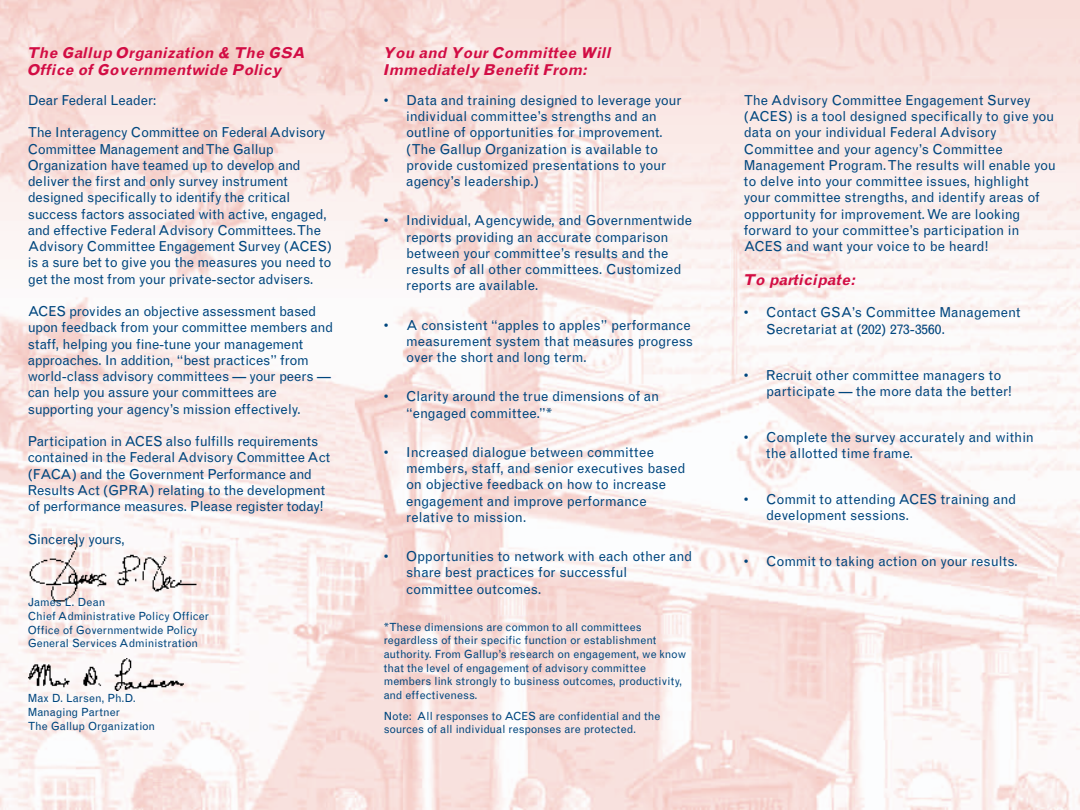
<style>
.page{position:relative;width:1080px;height:810px;background:#fff}
.page>*{position:absolute;margin:0;border:0;box-sizing:border-box;transform-origin:0 0}
.t1{font:italic 700 15px/17.5px "Grotesque";color:#d20d44}
.t2{font:13.75px/16.2px "Grotesque";letter-spacing:-.01em;color:#00467e}
.t3{font:11.25px/13.8px "Grotesque";color:#00467e}
</style>
<div class="page">
<img style="left:0;top:0;width:1080px;height:810px">
<img style="left:29px;top:658px;width:155px;height:33px">
<img style="left:26px;top:541px;width:173px;height:62px">
<p class="t1" style="left:28px;top:45px;width:280px">The Gallup Organization &amp; The GSA<br>Office of Governmentwide Policy</p>
<p class="t2" style="left:28px;top:93px;width:130px">Dear Federal Leader:</p>
<p class="t2" style="left:28px;top:126px;width:306px">The Interagency Committee on Federal Advisory Committee Management and The Gallup Organization have teamed up to develop and deliver the first and only survey instrument designed specifically to identify the critical success factors associated with active, engaged, and effective Federal Advisory Committees. The Advisory Committee Engagement Survey (ACES) is a sure bet to give you the measures you need to get the most from your private-sector advisers.</p>
<p class="t2" style="left:28px;top:304px;width:307px">ACES provides an objective assessment based upon feedback from your committee members and staff, helping you fine-tune your management approaches. In addition, “best practices” from world-class advisory committees — your peers — can help you assure your committees are supporting your agency’s mission effectively.</p>
<p class="t2" style="left:28px;top:434px;width:304px">Participation in ACES also fulfills requirements contained in the Federal Advisory Committee Act (FACA) and the Government Performance and Results Act (GPRA) relating to the development of performance measures. Please register today!</p>
<p class="t2" style="left:28px;top:532px;width:99px">Sincerely yours,</p>
<p class="t3" style="left:28px;top:596px;width:183px">James L. Dean<br>Chief Administrative Policy Officer<br>Office of Governmentwide Policy<br>General Services Administration</p>
<p class="t3" style="left:28px;top:693px;width:129px">Max D. Larsen, Ph.D.<br>Managing Partner<br>The Gallup Organization</p>
<p class="t1" style="left:384px;top:45px;width:229px">You and Your Committee Will<br>Immediately Benefit From:</p>
<p class="t2" style="left:406px;top:93px;width:277px;text-indent:-23px">• Data and training designed to leverage your individual committee’s strengths and an outline of opportunities for improvement. (The Gallup Organization is available to provide customized presentations to your agency’s leadership.)</p>
<p class="t2" style="left:406px;top:214px;width:288px;text-indent:-23px">• Individual, Agencywide, and Governmentwide reports providing an accurate comparison between your committee’s results and the results of all other committees. Customized reports are available.</p>
<p class="t2" style="left:406px;top:318px;width:289px;text-indent:-23px">• A consistent “apples to apples” performance measurement system that measures progress over the short and long term.</p>
<p class="t2" style="left:406px;top:390px;width:254px;text-indent:-23px">• Clarity around the true dimensions of an “engaged committee.”*</p>
<p class="t2" style="left:406px;top:445px;width:281px;text-indent:-23px">• Increased dialogue between committee members, staff, and senior executives based on objective feedback on how to increase engagement and improve performance relative to mission.</p>
<p class="t2" style="left:406px;top:549px;width:288px;text-indent:-23px">• Opportunities to network with each other and share best practices for successful committee outcomes.</p>
<p class="t3" style="left:384px;top:621px;width:304px">*These dimensions are common to all committees regardless of their specific function or establishment authority. From Gallup’s research on engagement, we know that the level of engagement of advisory committee members link strongly to business outcomes, productivity, and effectiveness.</p>
<p class="t3" style="left:384px;top:710px;width:278px">Note: All responses to ACES are confidential and the sources of all individual responses are protected.</p>
<p class="t2" style="left:744px;top:93px;width:314px">The Advisory Committee Engagement Survey (ACES) is a tool designed specifically to give you data on your individual Federal Advisory Committee and your agency’s Committee Management Program. The results will enable you to delve into your committee issues, highlight your committee strengths, and identify areas of opportunity for improvement. We are looking forward to your committee’s participation in ACES and want your voice to be heard!</p>
<p class="t1" style="left:744px;top:272px;width:114px">To participate:</p>
<p class="t2" style="left:766px;top:306px;width:256px;text-indent:-23px">• Contact GSA’s Committee Management<br>Secretariat at (202) 273-3560.</p>
<p class="t2" style="left:766px;top:368px;width:247px;text-indent:-23px">• Recruit other committee managers to participate — the more data the better!</p>
<p class="t2" style="left:766px;top:430px;width:269px;text-indent:-23px">• Complete the survey accurately and within the allotted time frame.</p>
<p class="t2" style="left:766px;top:492px;width:252px;text-indent:-23px">• Commit to attending ACES training and development sessions.</p>
<p class="t2" style="left:744px;top:555px;width:276px">• Commit to taking action on your results.</p>
</div>
